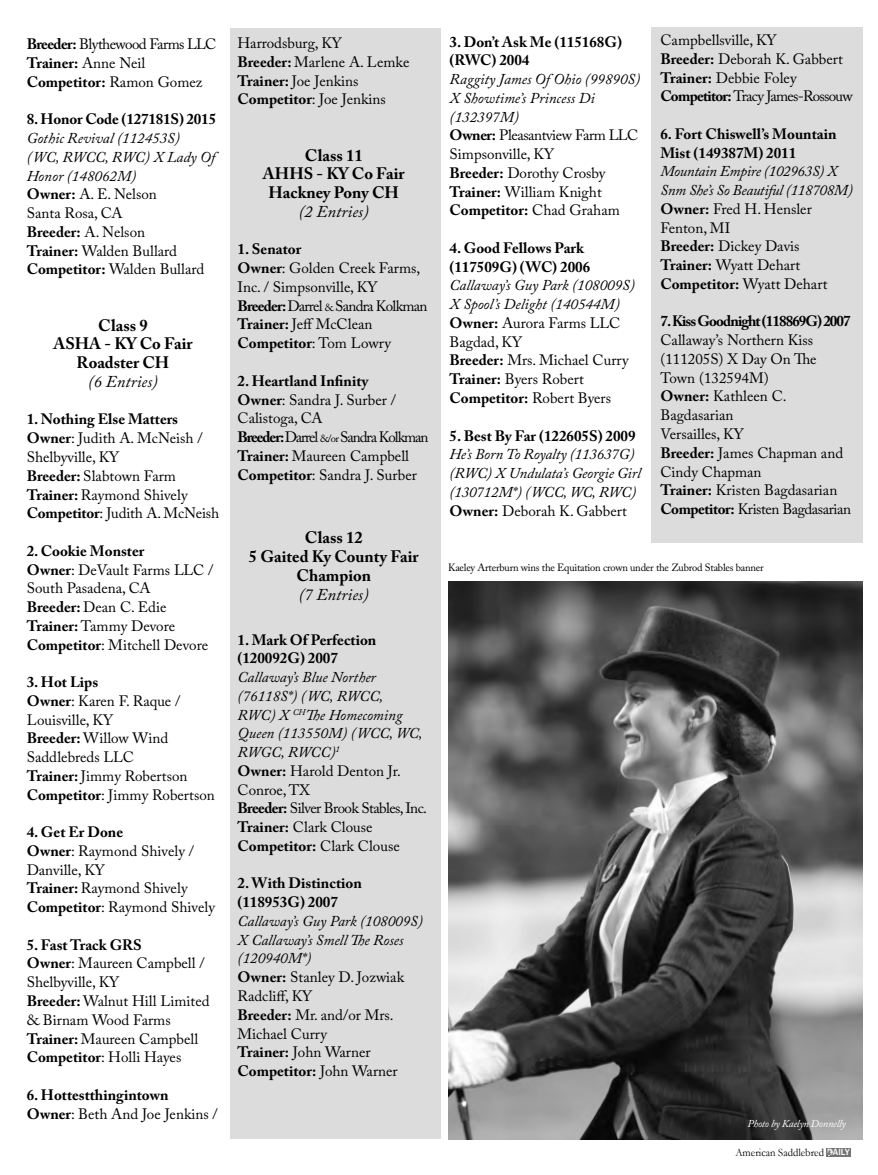
<style>
.page{position:relative;width:878px;height:1175px;background:#fff}
.page>*{position:absolute;margin:0;border:0;box-sizing:border-box;transform-origin:0 0}
.Heading_1{font:700 16.5px/18.8px "Adobe Caslon Pro";color:#000;text-align:center}
.t1{font:15px/18.8px "Adobe Caslon Pro";color:#000}
.t2{font:700 15px/18.8px "Adobe Caslon Pro";color:#000}
.t3{font:italic 15px/18.8px "Adobe Caslon Pro";letter-spacing:-.01em;color:#000}
.t4{font:15px/18.8px "Adobe Caslon Pro";letter-spacing:-.04em;color:#000}
.t5{font:15px "Adobe Caslon Pro";letter-spacing:-.07em;color:#000}
.t6{font:15px "Adobe Caslon Pro";letter-spacing:-.05em;color:#000}
.t7{font:11.25px "Garamond";color:#000;scale:.95 1}
.t8{font:10.5px "Adobe Caslon Pro";letter-spacing:-.02em;color:#000}
.t9{font:italic 10.5px "Adobe Caslon Pro";letter-spacing:-.02em;color:#fff}
.t10{font:500 9.3px "Franklin Gothic";letter-spacing:-.015em;color:#fff}
.s1{font-weight:700}
.s2{font-weight:400;font-style:italic}
.s3{font-weight:400}
.s4{font-size:10.5px}
.s5{font-weight:700;font-style:normal}
.s6{font-style:normal}
.s7{font-style:italic}
</style>
<div class="page">
<div style="left:230px;top:28px;width:210px;height:1110px;background:#dcdcdc"></div>
<div style="left:651px;top:27px;width:211px;height:515px;background:#dcdcdc"></div>
<div style="left:826px;top:1148px;width:24px;height:8px;background:#757575"></div>
<svg style="left:826px;top:1150px;width:7px;height:5px"></svg>
<img style="left:448px;top:581px;width:414px;height:558px">
<p class="t4" style="left:27px;top:35px;width:191px"><span class="s1">Breeder:</span> Blythewood Farms LLC<br><span class="s1">Trainer:</span> Anne Neil<br><span class="s1">Competitor:</span> Ramon Gomez</p>
<p class="t2" style="left:27px;top:110px;width:191px">8. Honor Code (127181S) 2015<br><span class="s2">Gothic Revival (112453S) (WC, RWCC, RWC) X Lady Of<br>Honor (148062M)<br></span>Owner: <span class="s3">A. E. Nelson<br>Santa Rosa, CA<br></span>Breeder: <span class="s3">A. Nelson<br></span>Trainer: <span class="s3">Walden Bullard<br></span>Competitor: <span class="s3">Walden Bullard</span></p>
<p class="Heading_1" style="left:53px;top:315px;width:140px">Class 9<br>ASHA - KY Co Fair<br>Roadster CH<br><span class="s2">(6 Entries)</span></p>
<p class="t2" style="left:27px;top:410px;width:153px">1. Nothing Else Matters</p>
<p class="t1" style="left:27px;top:429px;width:177px"><span class="s1">Owner</span>: Judith A. McNeish /<br>Shelbyville, KY</p>
<p class="t1" style="left:27px;top:466px;width:151px"><span class="s1">Breeder:</span> Slabtown Farm</p>
<p class="t1" style="left:27px;top:485px;width:162px"><span class="s1">Trainer:</span> Raymond Shively</p>
<p class="t1" style="left:27px;top:504px;width:194px"><span class="s1">Competitor</span>: Judith A. McNeish</p>
<p class="t2" style="left:27px;top:541px;width:119px">2. Cookie Monster</p>
<p class="t1" style="left:27px;top:560px;width:188px"><span class="s1">Owner</span>: DeVault Farms LLC /<br>South Pasadena, CA</p>
<p class="t1" style="left:27px;top:597px;width:141px"><span class="s1">Breeder:</span> Dean C. Edie</p>
<p class="t1" style="left:27px;top:616px;width:150px"><span class="s1">Trainer:</span> Tammy Devore</p>
<p class="t1" style="left:27px;top:635px;width:183px"><span class="s1">Competitor</span>: Mitchell Devore</p>
<p class="t2" style="left:27px;top:672px;width:73px">3. Hot Lips</p>
<p class="t1" style="left:27px;top:691px;width:155px"><span class="s1">Owner</span>: Karen F. Raque /<br>Louisville, KY</p>
<p class="t1" style="left:27px;top:729px;width:143px"><span class="s1">Breeder:</span> Willow Wind<br>Saddlebreds LLC</p>
<p class="t1" style="left:27px;top:766px;width:162px"><span class="s1">Trainer:</span> Jimmy Robertson</p>
<p class="t1" style="left:27px;top:785px;width:189px"><span class="s1">Competitor</span>: Jimmy Robertson</p>
<p class="t2" style="left:27px;top:822px;width:98px">4. Get Er Done</p>
<p class="t1" style="left:27px;top:841px;width:169px"><span class="s1">Owner</span>: Raymond Shively /<br>Danville, KY</p>
<p class="t1" style="left:27px;top:879px;width:162px"><span class="s1">Trainer:</span> Raymond Shively</p>
<p class="t1" style="left:27px;top:897px;width:190px"><span class="s1">Competitor</span>: Raymond Shively</p>
<p class="t2" style="left:27px;top:935px;width:117px">5. Fast Track GRS</p>
<p class="t1" style="left:27px;top:954px;width:179px"><span class="s1">Owner</span>: Maureen Campbell /<br>Shelbyville, KY</p>
<p class="t1" style="left:27px;top:991px;width:184px"><span class="s1">Breeder:</span> Walnut Hill Limited &amp; Birnam Wood Farms</p>
<p class="t1" style="left:27px;top:1029px;width:173px"><span class="s1">Trainer:</span> Maureen Campbell</p>
<p class="t1" style="left:27px;top:1047px;width:156px"><span class="s1">Competitor</span>: Holli Hayes</p>
<p class="t2" style="left:27px;top:1085px;width:143px">6. Hottestthingintown</p>
<p class="t1" style="left:27px;top:1104px;width:193px"><span class="s1">Owner</span>: Beth And Joe Jenkins /</p>
<p class="t1" style="left:237px;top:34px;width:106px">Harrodsburg, KY</p>
<p class="t1" style="left:237px;top:52px;width:173px"><span class="s1">Breeder:</span> Marlene A. Lemke</p>
<p class="t1" style="left:237px;top:71px;width:122px"><span class="s1">Trainer:</span> Joe Jenkins</p>
<p class="t1" style="left:237px;top:90px;width:150px"><span class="s1">Competitor</span>: Joe Jenkins</p>
<p class="Heading_1" style="left:263px;top:146px;width:143px">Class 11<br>AHHS - KY Co Fair<br>Hackney Pony CH <span class="s2">(2 Entries)</span></p>
<p class="t2" style="left:237px;top:240px;width:65px">1. Senator</p>
<p class="t1" style="left:237px;top:259px;width:184px"><span class="s1">Owner</span>: Golden Creek Farms,<br>Inc. / Simpsonville, KY</p>
<p class="t6" style="left:237px;top:297px;width:191px"><span class="s1">Breeder:</span> Darrel <span class="s4">&amp;</span> Sandra Kolkman</p>
<p class="t1" style="left:237px;top:315px;width:136px"><span class="s1">Trainer:</span> Jeff McClean</p>
<p class="t2" style="left:237px;top:334px;width:155px">Competitor<span class="s3">: Tom Lowry</span></p>
<p class="t2" style="left:237px;top:371px;width:132px">2. Heartland Infinity</p>
<p class="t1" style="left:237px;top:390px;width:160px"><span class="s1">Owner</span>: Sandra J. Surber /<br>Calistoga, CA</p>
<p class="t5" style="left:237px;top:428px;width:192px"><span class="s1">Breeder:</span>Darrel <span class="s4">&amp;/or</span> Sandra Kolkman</p>
<p class="t1" style="left:237px;top:446px;width:173px"><span class="s1">Trainer:</span> Maureen Campbell</p>
<p class="t1" style="left:237px;top:465px;width:181px"><span class="s1">Competitor</span>: Sandra J. Surber</p>
<p class="Heading_1" style="left:249px;top:528px;width:171px">Class 12<br>5 Gaited Ky County Fair<br>Champion<br><span class="s2">(7 Entries)</span></p>
<p class="t3" style="left:237px;top:630px;width:191px"><span class="s5">1. Mark Of Perfection (120092G) 2007<br></span>Callaway’s Blue Norther (76118S*) (WC, RWCC,<br>RWC) X <sup>CH</sup>The Homecoming<br>Queen (113550M) (WCC, WC,<br>RWGC, RWCC)<sup>1<br></sup><span class="s5">Owner:</span> <span class="s6">Harold Denton Jr.<br>Conroe, TX<br></span><span class="s5">Breeder:</span> <span class="s6">Silver Brook Stables, Inc.<br></span><span class="s5">Trainer:</span> <span class="s6">Clark Clouse<br></span><span class="s5">Competitor:</span> <span class="s6">Clark Clouse</span></p>
<p class="t1" style="left:237px;top:874px;width:187px"><span class="s1">2. With Distinction (118953G) 2007<br></span><span class="s7">Callaway’s Guy Park (108009S)<br>X Callaway’s Smell The Roses (120940M*)<br></span><span class="s1">Owner:</span> Stanley D. Jozwiak<br>Radcliff, KY<br><span class="s1">Breeder:</span> Mr. and/or Mrs.<br>Michael Curry<br><span class="s1">Trainer:</span> John Warner<br><span class="s1">Competitor:</span> John Warner</p>
<p class="t1" style="left:449px;top:32px;width:192px"><span class="s1">3. Don’t Ask Me (115168G) (RWC) 2004<br></span><span class="s7">Raggity James Of Ohio (99890S)<br>X Showtime’s Princess Di (132397M)<br></span><span class="s1">Owner:</span> Pleasantview Farm LLC<br>Simpsonville, KY<br><span class="s1">Breeder:</span> Dorothy Crosby<br><span class="s1">Trainer:</span> William Knight<br><span class="s1">Competitor:</span> Chad Graham</p>
<p class="t2" style="left:449px;top:238px;width:187px">4. Good Fellows Park (117509G) (WC) 2006<br><span class="s2">Callaway’s Guy Park (108009S)<br>X Spool’s Delight (140544M)<br></span>Owner: <span class="s3">Aurora Farms LLC<br>Bagdad, KY<br></span>Breeder: <span class="s3">Mrs. Michael Curry<br></span>Trainer: <span class="s3">Byers Robert<br></span>Competitor: <span class="s3">Robert Byers</span></p>
<p class="t3" style="left:449px;top:426px;width:193px"><span class="s5">5. Best By Far (122605S) 2009<br></span>He’s Born To Royalty (113637G) (RWC) X Undulata’s Georgie Girl (130712M*) (WCC, WC, RWC)<br><span class="s5">Owner:</span> <span class="s6">Deborah K. Gabbert</span></p>
<p class="t1" style="left:660px;top:31px;width:194px">Campbellsville, KY<br><span class="s1">Breeder:</span> Deborah K. Gabbert<br><span class="s1">Trainer:</span> Debbie Foley<br><span class="s1">Competitor:</span> Tracy James-Rossouw</p>
<p class="t2" style="left:660px;top:124px;width:194px">6. Fort Chiswell’s Mountain<br>Mist (149387M) 2011<br><span class="s2">Mountain Empire (102963S) X<br>Snm She’s So Beautiful (118708M)<br></span>Owner: <span class="s3">Fred H. Hensler<br>Fenton, MI<br></span>Breeder: <span class="s3">Dickey Davis<br></span>Trainer: <span class="s3">Wyatt Dehart<br></span>Competitor: <span class="s3">Wyatt Dehart</span></p>
<p class="t1" style="left:660px;top:312px;width:192px"><span class="s1">7. Kiss Goodnight (118869G) 2007<br></span>Callaway’s Northern Kiss (111205S) X Day On The<br>Town (132594M)<br><span class="s1">Owner:</span> Kathleen C.<br>Bagdasarian<br>Versailles, KY<br><span class="s1">Breeder:</span> James Chapman and<br>Cindy Chapman<br><span class="s1">Trainer:</span> Kristen Bagdasarian<br><span class="s1">Competitor:</span> Kristen Bagdasarian</p>
<p class="t8" style="left:448px;top:561px;width:317px">Kaeley Arterburn wins the Equitation crown under the Zubrod Stables banner</p>
<p class="t9" style="left:747px;top:1117px;width:100px">Photo by Kaelyn Donnelly</p>
<p class="t7" style="left:735px;top:1145px;width:95px">American Saddlebred</p>
<p class="t10" style="left:827px;top:1146px;width:24px">DAILY</p>
</div>
